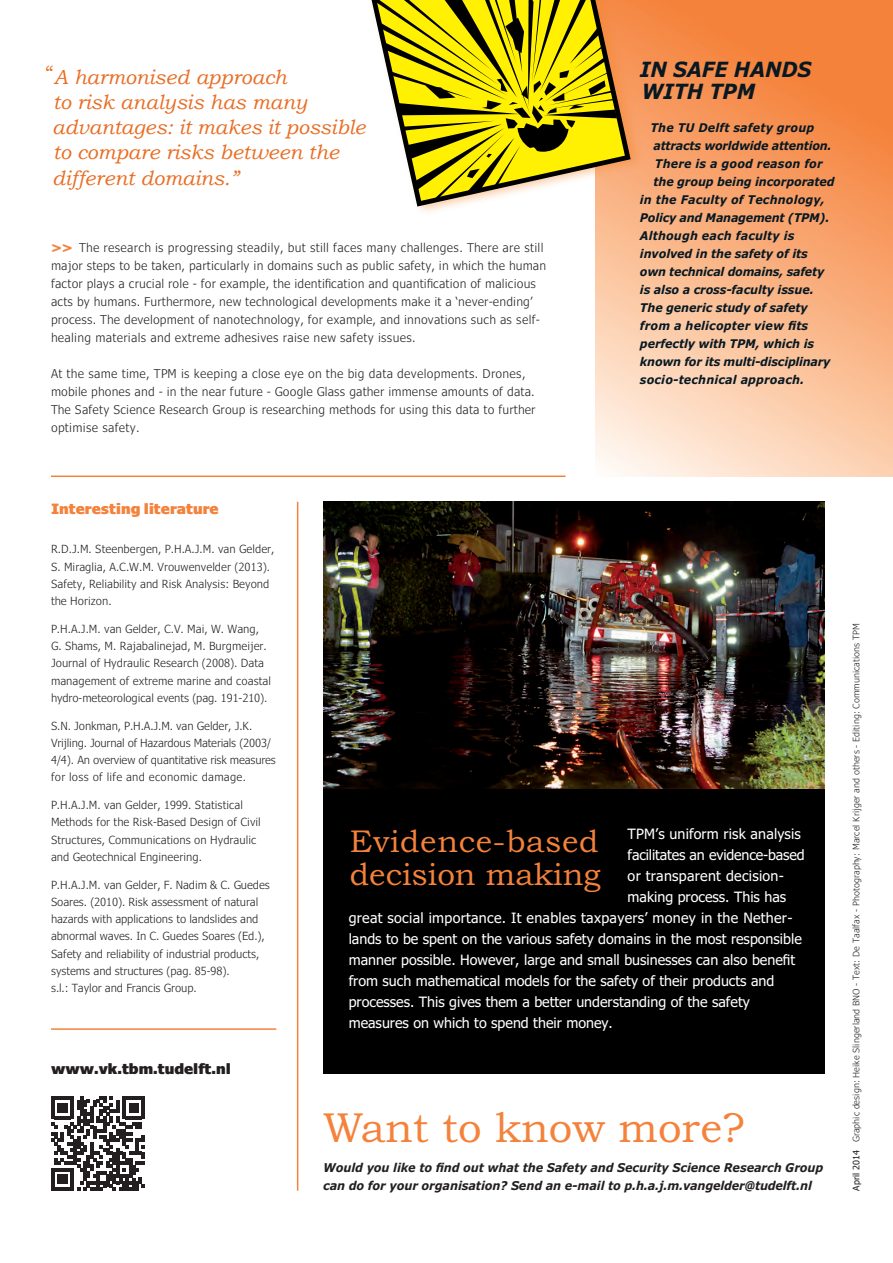
<style>
.page{position:relative;width:893px;height:1263px;background:#fff}
.page>*{position:absolute;margin:0;border:0;box-sizing:border-box;transform-origin:0 0}
.t1{font:42px "Bookman Old Style Std";color:#f4823b}
.t2{font:31.5px/33px "Bookman Old Style Std";color:#f4823b}
.t3{font:italic 700 21px/21.8px "Tahoma Tu";letter-spacing:.1em;color:#071822}
.t4{font:italic 20.4px/25.5px "Bookman Old Style";color:#e96d24}
.t5{font:14.25px "Tahoma Tu";color:#fff}
.t6{font:14.25px "Tahoma Tu";letter-spacing:.02em;color:#fff}
.t7{font:900 14.25px "Tahoma Tu";color:#f4823b}
.t8{font:900 14.25px "Tahoma Tu";color:#231f20}
.t9{font:300 12.15px/18px "Tahoma Tu";letter-spacing:.01em;color:#231f20}
.t10{font:italic 700 12.15px/18px "Tahoma Tu";color:#231f20}
.t11{font:italic 700 12px "Tahoma Tu";color:#071822}
.t12{font:italic 700 12px "Tahoma Tu";letter-spacing:.02em;color:#071822}
.t13{font:300 11.25px/17.2px "Tahoma Tu";color:#231f20}
.t14{font:300 11.25px/17.2px "Tahoma Tu";letter-spacing:-.02em;color:#231f20}
.t15{font:300 9px "Tahoma Tu";color:#231f20}
.s1{font-weight:900;color:#f4823b}
.s2{font-weight:400}
</style>
<div class="page">
<svg style="left:595px;top:0;width:298px;height:476px;background:#f9af80"></svg>
<div style="left:323px;top:502px;width:502px;height:572px;background:#000"></div>
<img style="left:323px;top:502px;width:502px;height:287px">
<hr style="left:297px;top:502px;width:1px;height:689px;background:#f4823b">
<hr style="left:51px;top:1028px;width:225px;height:2px;background:#f4823b">
<hr style="left:51px;top:475px;width:515px;height:2px;background:#f4823b">
<div style="left:368px;top:0;width:277px;height:217px;background:#f58529;opacity:.45"></div>
<svg style="left:372px;top:0;width:259px;height:207px"></svg>
<svg style="left:373px;top:0;width:244px;height:201px;background:#c2b627"></svg>
<svg style="left:51px;top:1096px;width:94px;height:95px"></svg>
<h3 class="t4" style="left:52px;top:64px;width:315px;text-indent:-7px"><sup>“</sup>A harmonised approach<br>to risk analysis has many advantages: it makes it possible to compare risks between the different domains.”</h3>
<p class="t9" style="left:51px;top:238px;width:497px"><span class="s1">&gt;&gt;</span> The research is progressing steadily, but still faces many challenges. There are still major steps to be taken, particularly in domains such as public safety, in which the human factor plays a crucial role - for example, the identification and quantification of malicious acts by humans. Furthermore, new technological developments make it a ‘never-ending’ process. The development of nanotechnology, for example, and innovations such as self&shy;healing materials and extreme adhesives raise new safety issues.</p>
<p class="t9" style="left:51px;top:364px;width:486px">At the same time, TPM is keeping a close eye on the big data developments. Drones, mobile phones and - in the near future - Google Glass gather immense amounts of data.<br>The Safety Science Research Group is researching methods for using this data to further optimise safety.</p>
<h3 class="t3" style="left:640px;top:58px;width:173px">In safe hands with TPM</h3>
<p class="t12" style="left:650px;top:120px;width:165px">The TU Delft safety group</p>
<p class="t11" style="left:653px;top:138px;width:180px">attracts worldwide attention.</p>
<p class="t12" style="left:655px;top:156px;width:170px">There is a good reason for</p>
<p class="t11" style="left:653px;top:174px;width:183px">the group being incorporated</p>
<p class="t12" style="left:640px;top:192px;width:186px">in the Faculty of Technology,</p>
<p class="t11" style="left:640px;top:210px;width:191px">Policy and Management (TPM).</p>
<p class="t12" style="left:640px;top:228px;width:156px">Although each faculty is</p>
<p class="t11" style="left:640px;top:246px;width:169px">involved in the safety of its</p>
<p class="t11" style="left:640px;top:264px;width:186px">own technical domains, safety</p>
<p class="t11" style="left:640px;top:282px;width:175px">is also a cross-faculty issue.</p>
<p class="t11" style="left:640px;top:300px;width:169px">The generic study of safety</p>
<p class="t12" style="left:640px;top:318px;width:170px">from a helicopter view fits</p>
<p class="t11" style="left:640px;top:336px;width:176px">perfectly with TPM, which is</p>
<p class="t11" style="left:640px;top:354px;width:192px">known for its multi-disciplinary</p>
<p class="t12" style="left:640px;top:372px;width:166px">socio-technical approach.</p>
<p class="t7" style="left:51px;top:499px;width:169px">Interesting literature</p>
<p class="t13" style="left:51px;top:540px;width:225px">R.D.J.M. Steenbergen, P.H.A.J.M. van Gelder, S. Miraglia, A.C.W.M. Vrouwenvelder (2013).<br>Safety, Reliability and Risk Analysis: Beyond the Horizon.</p>
<p class="t13" style="left:51px;top:620px;width:222px">P.H.A.J.M. van Gelder, C.V. Mai, W. Wang, G. Shams, M. Rajabalinejad, M. Burgmeijer.<br>Journal of Hydraulic Research (2008). Data management of extreme marine and coastal hydro-meteorological events (pag. 191-210).</p>
<p class="t14" style="left:51px;top:716px;width:226px">S.N. Jonkman, P.H.A.J.M. van Gelder, J.K.<br>Vrijling. Journal of Hazardous Materials (2003/ 4/4). An overview of quantitative risk measures for loss of life and economic damage.</p>
<p class="t13" style="left:51px;top:796px;width:211px">P.H.A.J.M. van Gelder, 1999. Statistical Methods for the Risk-Based Design of Civil Structures, Communications on Hydraulic and Geotechnical Engineering.</p>
<p class="t13" style="left:51px;top:875px;width:220px">P.H.A.J.M. van Gelder, F. Nadim &amp; C. Guedes Soares. (2010). Risk assessment of natural hazards with applications to landslides and abnormal waves. In C. Guedes Soares (Ed.), Safety and reliability of industrial products, systems and structures (pag. 85-98).<br>s.l.: Taylor and Francis Group.</p>
<p class="t8" style="left:51px;top:1060px;width:181px">www.vk.tbm.tudelft.nl</p>
<p class="t5" style="left:628px;top:825px;width:175px">TPM’s uniform risk analysis</p>
<p class="t5" style="left:628px;top:846px;width:179px">facilitates an evidence-based</p>
<p class="t6" style="left:628px;top:867px;width:158px">or transparent decision-</p>
<p class="t5" style="left:628px;top:888px;width:160px">making process. This has</p>
<p class="t6" style="left:349px;top:909px;width:444px">great social importance. It enables taxpayers’ money in the Nether-</p>
<p class="t5" style="left:349px;top:930px;width:455px">lands to be spent on the various safety domains in the most responsible</p>
<p class="t5" style="left:349px;top:951px;width:448px">manner possible. However, large and small businesses can also benefit</p>
<p class="t5" style="left:349px;top:972px;width:427px">from such mathematical models for the safety of their products and</p>
<p class="t5" style="left:349px;top:993px;width:403px">processes. This gives them a better understanding of the safety</p>
<p class="t5" style="left:349px;top:1014px;width:266px">measures on which to spend their money.</p>
<h2 class="t2" style="left:350px;top:825px;width:252px">Evidence-based decision making</h2>
<h1 class="t1" style="left:323px;top:1104px;width:423px">Want to know more?</h1>
<p class="t10" style="left:323px;top:1158px;width:502px">Would you like to find out what the Safety and Security Science Research Group can do for your organisation? Send an e-mail to p.h.a.j.m.vangelder@tudelft.nl</p>
<p class="t15" style="left:850px;top:1191px;width:569px;rotate:-90deg"><span class="s2">April 2014</span> Graphic design: Heike Slingerland BNO - Text: De Taalfax - Photography: Marcel Krijger and others - Editing: Communications TPM</p>
</div>
